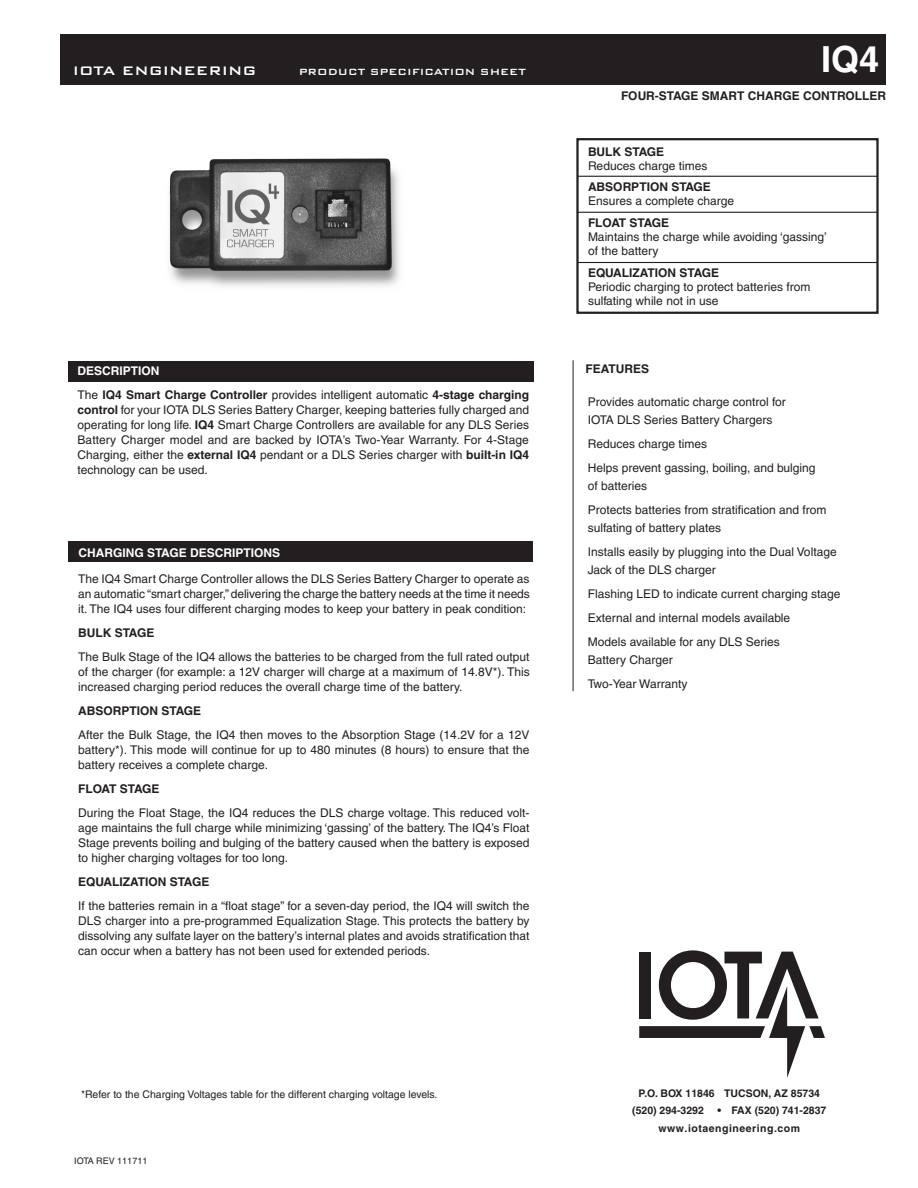
<style>
.page{position:relative;width:918px;height:1188px;background:#fff}
.page>*{position:absolute;margin:0;border:0;box-sizing:border-box;transform-origin:0 0}
.Body_text{font:700 36px "Helvetica";color:#fff}
.Body_text-2{font:500 16.5px "Bank Gothic BT";color:#fff}
.Body_text-3{font:12px/15px "Helvetica";color:#231f20}
.Body_text-4{font:700 12px "Helvetica";color:#231f20}
.Body_text-5{font:700 12px "Helvetica";color:#fff}
.Body_text-6{font:500 12px "Bank Gothic BT";color:#fff}
.Body_text-7{font:700 12px "Helvetica";letter-spacing:-.025em;color:#231f20}
.Body_text-8{font:10.5px "Helvetica";color:#231f20}
.Subhead_2{font:700 10.5px "Helvetica";color:#231f20}
.Subhead_2-2{font:700 10.5px "Helvetica";letter-spacing:.05em;color:#231f20}
.Body_text-9{font:9px "Helvetica";color:#231f20}
.s1{font-weight:700}
</style>
<div class="page">
<div style="left:61px;top:34px;width:825px;height:50px;background:#231f20"></div>
<div style="left:68px;top:361px;width:465px;height:20px;background:#231f20"></div>
<div style="left:68px;top:542px;width:465px;height:20px;background:#231f20"></div>
<hr style="left:573px;top:360px;width:1px;height:331px;background:#231f20">
<div style="left:576px;top:138px;width:303px;height:176px;border:2px solid #231f20"></div>
<hr style="left:578px;top:176px;width:300px;height:1px;background:#231f20">
<hr style="left:577px;top:212px;width:301px;height:1px;background:#231f20">
<hr style="left:578px;top:262px;width:300px;height:1px;background:#231f20">
<img style="left:169px;top:158px;width:231px;height:128px">
<svg style="left:639px;top:950px;width:186px;height:128px"></svg>
<p class="Body_text-2" style="left:73px;top:62px;width:185px">IOTA ENGINEERING</p>
<p class="Body_text-6" style="left:299px;top:65px;width:229px">PRODUCT SPECIFICATION SHEET</p>
<p class="Body_text" style="left:821px;top:38px;width:60px">IQ4</p>
<p class="Body_text-4" style="left:621px;top:88px;width:267px">FOUR-STAGE SMART CHARGE CONTROLLER</p>
<p class="Body_text-4" style="left:588px;top:144px;width:78px">BULK STAGE</p>
<p class="Body_text-3" style="left:588px;top:158px;width:121px">Reduces charge times</p>
<p class="Body_text-4" style="left:588px;top:180px;width:124px">ABSORPTION STAGE</p>
<p class="Body_text-3" style="left:588px;top:194px;width:148px">Ensures a complete charge</p>
<p class="Body_text-7" style="left:588px;top:215px;width:83px">FLOAT STAGE</p>
<p class="Body_text-3" style="left:588px;top:230px;width:240px;line-height:14.4px">Maintains the charge while avoiding ‘gassing’ of the battery</p>
<p class="Body_text-4" style="left:588px;top:265px;width:133px">EQUALIZATION STAGE</p>
<p class="Body_text-3" style="left:588px;top:280px;width:224px;line-height:14.4px">Periodic charging to protect batteries from sulfating while not in use</p>
<p class="Body_text-5" style="left:78px;top:363px;width:84px">DESCRIPTION</p>
<p class="Body_text-4" style="left:586px;top:362px;width:65px">FEATURES</p>
<p class="Body_text-3" style="left:78px;top:387px;width:453px;text-align:justify">The <span class="s1">IQ4 Smart Charge Controller</span> provides intelligent automatic <span class="s1">4-stage charging control</span> for your IOTA DLS Series Battery Charger, keeping batteries fully charged and operating for long life. <span class="s1">IQ4</span> Smart Charge Controllers are available for any DLS Series Battery Charger model and are backed by IOTA’s Two-Year Warranty. For 4-Stage Charging, either the <span class="s1">external IQ4</span> pendant or a DLS Series charger with <span class="s1">built-in IQ4 </span>technology can be used.</p>
<p class="Body_text-5" style="left:78px;top:545px;width:203px">CHARGING STAGE DESCRIPTIONS</p>
<p class="Body_text-3" style="left:78px;top:571px;width:453px;text-align:justify">The IQ4 Smart Charge Controller allows the DLS Series Battery Charger to operate as an automatic “smart charger,” delivering the charge the battery needs at the time it needs it. The IQ4 uses four different charging modes to keep your battery in peak condition:</p>
<p class="Body_text-4" style="left:78px;top:625px;width:78px">BULK STAGE</p>
<p class="Body_text-3" style="left:78px;top:649px;width:453px;text-align:justify">The Bulk Stage of the IQ4 allows the batteries to be charged from the full rated output of the charger (for example: a 12V charger will charge at a maximum of 14.8V*). This increased charging period reduces the overall charge time of the battery.</p>
<p class="Body_text-4" style="left:78px;top:703px;width:124px">ABSORPTION STAGE</p>
<p class="Body_text-3" style="left:78px;top:727px;width:453px;text-align:justify">After the Bulk Stage, the IQ4 then moves to the Absorption Stage (14.2V for a 12V battery*). This mode will continue for up to 480 minutes (8 hours) to ensure that the battery receives a complete charge.</p>
<p class="Body_text-7" style="left:78px;top:781px;width:83px">FLOAT STAGE</p>
<p class="Body_text-3" style="left:78px;top:805px;width:453px;text-align:justify">During the Float Stage, the IQ4 reduces the DLS charge voltage. This reduced volt&shy;age maintains the full charge while minimizing ‘gassing’ of the battery. The IQ4’s Float Stage prevents boiling and bulging of the battery caused when the battery is exposed to higher charging voltages for too long.</p>
<p class="Body_text-4" style="left:78px;top:874px;width:133px">EQUALIZATION STAGE</p>
<p class="Body_text-3" style="left:78px;top:898px;width:453px;text-align:justify">If the batteries remain in a “float stage” for a seven-day period, the IQ4 will switch the DLS charger into a pre-programmed Equalization Stage. This protects the battery by dissolving any sulfate layer on the battery’s internal plates and avoids stratification that can occur when a battery has not been used for extended periods.</p>
<p class="Body_text-3" style="left:588px;top:393px;width:200px;line-height:18px">Provides automatic charge control for<br>IOTA DLS Series Battery Chargers</p>
<p class="Body_text-3" style="left:588px;top:436px;width:121px">Reduces charge times</p>
<p class="Body_text-3" style="left:588px;top:459px;width:229px;line-height:18px">Helps prevent gassing, boiling, and bulging of batteries</p>
<p class="Body_text-3" style="left:588px;top:501px;width:240px;line-height:18px">Protects batteries from stratification and from sulfating of battery plates</p>
<p class="Body_text-3" style="left:588px;top:543px;width:250px;line-height:18px">Installs easily by plugging into the Dual Voltage<br>Jack of the DLS charger</p>
<p class="Body_text-3" style="left:588px;top:586px;width:254px">Flashing LED to indicate current charging stage</p>
<p class="Body_text-3" style="left:588px;top:610px;width:204px">External and internal models available</p>
<p class="Body_text-3" style="left:588px;top:633px;width:194px;line-height:18px">Models available for any DLS Series<br>Battery Charger</p>
<p class="Body_text-3" style="left:588px;top:676px;width:101px">Two-Year Warranty</p>
<p class="Body_text-8" style="left:81px;top:1088px;width:358px">*Refer to the Charging Voltages table for the different charging voltage levels.</p>
<p class="Subhead_2" style="left:639px;top:1087px;width:183px">P.O. BOX 11846 TUCSON, AZ 85734</p>
<p class="Subhead_2" style="left:632px;top:1104px;width:73px">(520) 294-3292</p>
<p class="Subhead_2" style="left:717px;top:1104px;width:111px">• FAX (520) 741-2837</p>
<p class="Subhead_2-2" style="left:659px;top:1121px;width:143px">www.iotaengineering.com</p>
<p class="Body_text-9" style="left:74px;top:1155px;width:75px">IOTA REV 111711</p>
</div>
